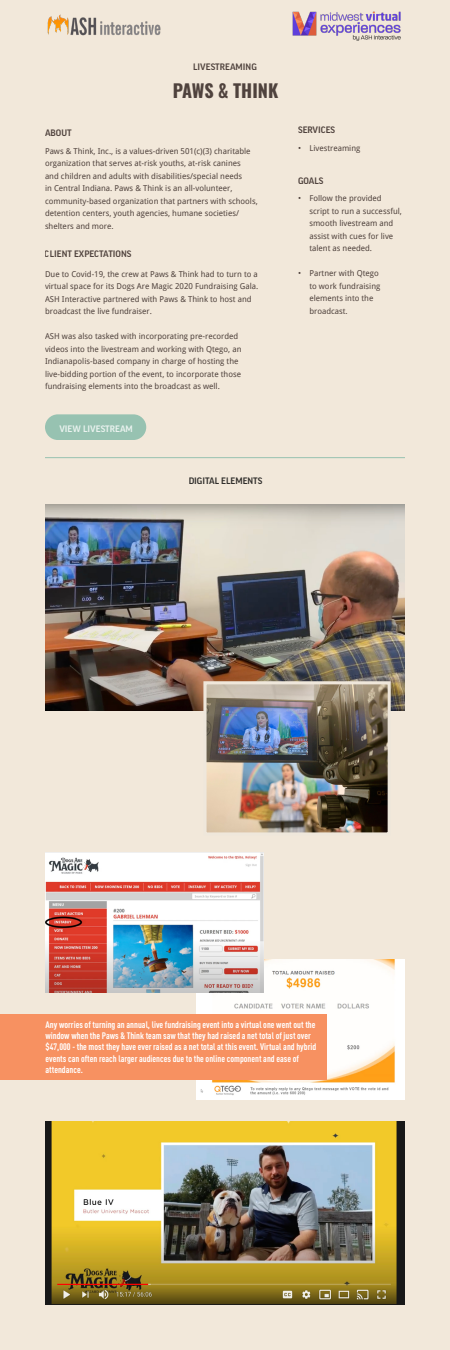
<style>
.page{position:relative;width:450px;height:1350px;background:#f2e7d9}
.page>*{position:absolute;margin:0;border:0;box-sizing:border-box;transform-origin:0 0}
.t1{font:700 18.12px "Oswald";color:#271916}
.t2{font:500 10px "Good Headline Pro";color:#271916}
.t3{font:500 10px "Good Headline Pro";color:#000}
.t4{font:500 10px "Good Headline Pro";color:#fff}
.t5{font:700 condensed 9.38px/11.2px "DIN Pro";color:#fff}
.t6{font:8.12px/12.5px "Droid Sans";color:#271916}
</style>
<div class="page">
<hr style="left:45px;top:458px;width:360px;height:1px;background:#98c2b0">
<img style="left:47px;top:14px;width:114px;height:22px">
<img style="left:45px;top:504px;width:360px;height:207px">
<img style="left:45px;top:1121px;width:360px;height:184px">
<div style="left:45px;top:414px;width:101px;height:26px;background:#97c2b1;border-radius:13px"></div>
<img style="left:197px;top:960px;width:208px;height:139px">
<img style="left:207px;top:685px;width:180px;height:147px">
<div style="left:203px;top:681px;width:188px;height:155px;border:3px solid #efe7db"></div>
<img style="left:292px;top:11px;width:109px;height:30px">
<img style="left:45px;top:853px;width:218px;height:139px">
<div style="left:0;top:1014px;width:326px;height:66px;background:#f79161"></div>
<p class="t2" style="left:193px;top:62px;width:65px">LIVESTREAMING</p>
<p class="t2" style="left:45px;top:128px;width:28px">ABOUT</p>
<h1 class="t1" style="left:173px;top:81px;width:107px">PAWS &amp; THINK</h1>
<p class="t6" style="left:45px;top:144px;width:214px">Paws &amp; Think, Inc., is a values-driven 501(c)(3) charitable organization that serves at-risk youths, at-risk canines<br>and children and adults with disabilities/special needs<br>in Central Indiana. Paws &amp; Think is an all-volunteer, community-based organization that partners with schools, detention centers, youth agencies, humane societies/ shelters and more.</p>
<p class="t2" style="left:45px;top:249px;width:88px">CLIENT EXPECTATIONS</p>
<p class="t6" style="left:45px;top:267px;width:215px">Due to Covid-19, the crew at Paws &amp; Think had to turn to a virtual space for its Dogs Are Magic 2020 Fundraising Gala.<br>ASH Interactive partnered with Paws &amp; Think to host and broadcast the live fundraiser.</p>
<p class="t6" style="left:45px;top:330px;width:198px">ASH was also tasked with incorporating pre-recorded videos into the livestream and working with Qtego, an Indianapolis-based company in charge of hosting the live-bidding portion of the event, to incorporate those fundraising elements into the broadcast as well.</p>
<p class="t4" style="left:59px;top:424px;width:75px">VIEW LIVESTREAM</p>
<p class="t3" style="left:188px;top:476px;width:75px">DIGITAL ELEMENTS</p>
<p class="t2" style="left:298px;top:125px;width:38px">SERVICES</p>
<p class="t6" style="left:298px;top:141px;width:64px">• Livestreaming</p>
<p class="t2" style="left:298px;top:176px;width:27px">GOALS</p>
<p class="t6" style="left:309px;top:192px;width:94px;text-indent:-11px">• Follow the provided script to run a successful, smooth livestream and assist with cues for live talent as needed.</p>
<p class="t6" style="left:309px;top:267px;width:73px;text-indent:-11px">• Partner with Qtego to work fundraising elements into the broadcast.</p>
<p class="t5" style="left:46px;top:1018px;width:272px">Any worries of turning an annual, live fundraising event into a virtual one went out the window when the Paws &amp; Think team saw that they had raised a net total of just over $47,000 - the most they have ever raised as a net total at this event. Virtual and hybrid events can often reach larger audiences due to the online component and ease of attendance.</p>
</div>
